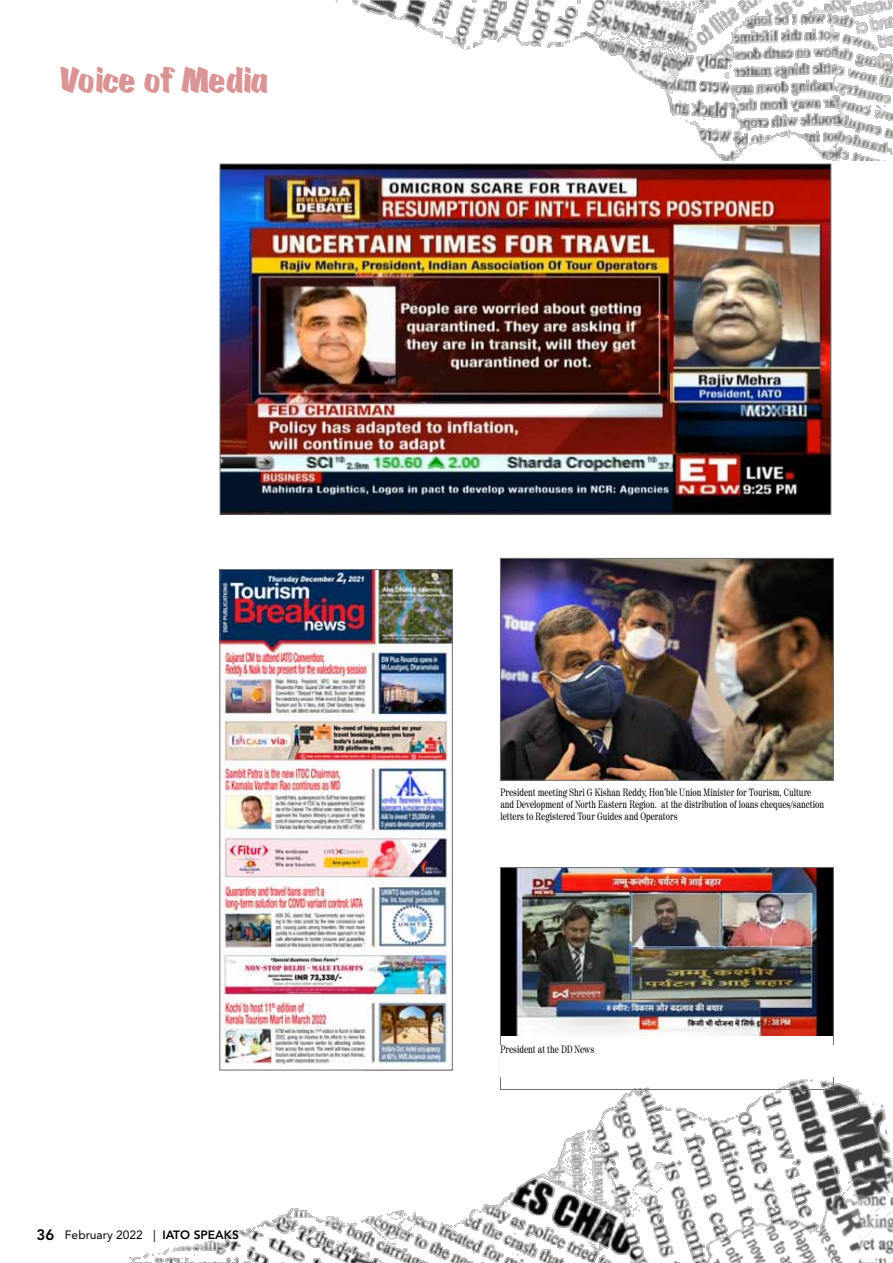
<style>
.page{position:relative;width:893px;height:1263px;background:#fff}
.page>*{position:absolute;margin:0;border:0;box-sizing:border-box;transform-origin:0 0}
.t1{font:39px "Scratch";letter-spacing:-.01em;color:#da9496;scale:.95 1}
.t2{font:12px "Avenir LT Std";color:#000}
.t3{font:10.5px/12px "Century 725 BT";color:#000;scale:.8 1}
.s1{font-weight:800;font-size:15px}
.s2{font-weight:800}
</style>
<div class="page">
<img style="left:128px;top:1054px;width:765px;height:209px">
<img style="left:335px;top:0;width:558px;height:161px">
<img style="left:222px;top:166px;width:607px;height:346px">
<img style="left:222px;top:571px;width:228px;height:497px">
<img style="left:502px;top:560px;width:329px;height:218px">
<div style="left:500px;top:558px;width:333px;height:222px;border:1px solid #6d6e71"></div>
<img style="left:502px;top:869px;width:329px;height:167px">
<div style="left:500px;top:867px;width:333px;height:222px;border:1px solid #6d6e71"></div>
<div style="left:500px;top:1045px;width:333px;height:32px;background:#fff"></div>
<h1 class="t1" style="left:60px;top:58px;width:222px">Voice of Media</h1>
<p class="t2" style="left:37px;top:1228px;width:204px"><span class="s1">36</span> February 2022 | <span class="s2">IATO SPEAKS</span></p>
<p class="t3" style="left:500px;top:786px;width:406px">President meeting Shri G Kishan Reddy, Hon’ble Union Minister for Tourism, Culture and Development of North Eastern Region. at the distribution of loans cheques/sanction letters to Registered Tour Guides and Operators</p>
<p class="t3" style="left:500px;top:1043px;width:119px">President at the DD News</p>
</div>
